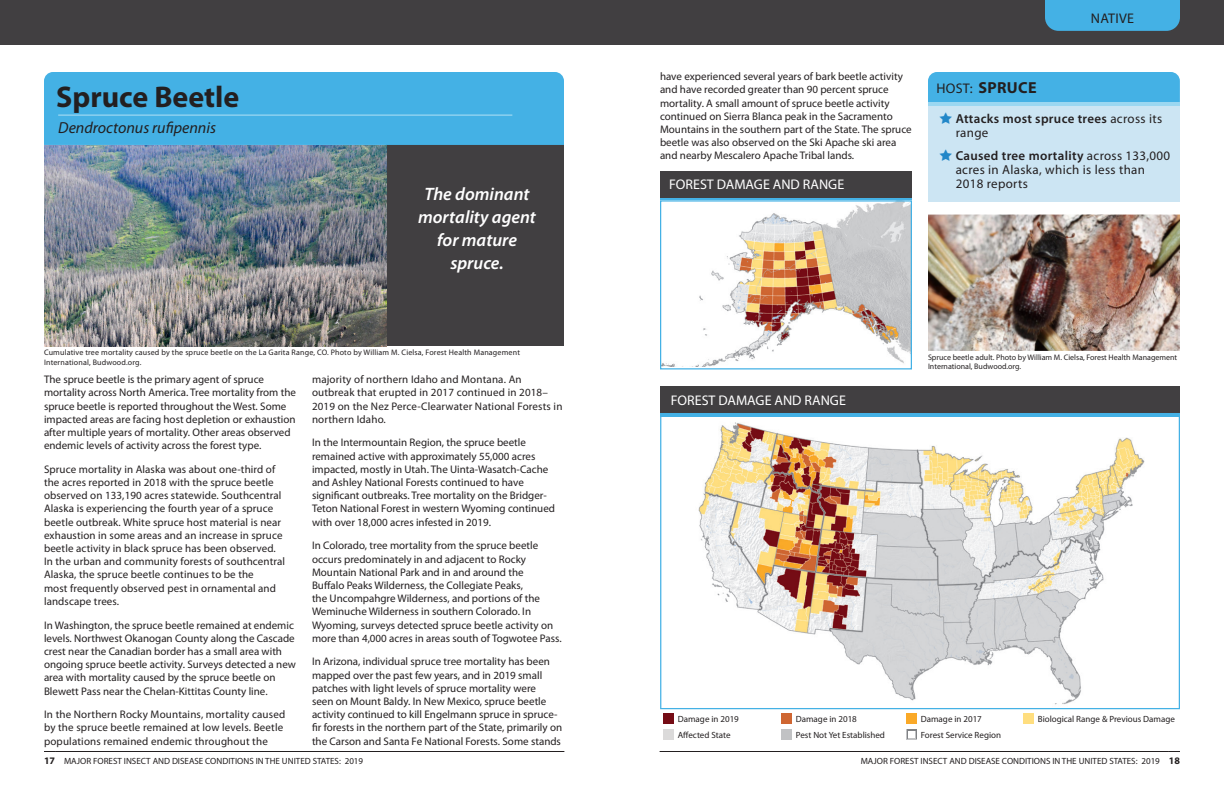
<style>
.page{position:relative;width:1224px;height:792px;background:#fff}
.page>*{position:absolute;margin:0;border:0;box-sizing:border-box;transform-origin:0 0}
.Pest-Disease_Heading{font:700 30px "Myriad Pro";color:#231f20}
.Emphasis_White{font:italic 600 18px/23px "Myriad Pro";color:#fff;text-align:center}
.Scientific_Name{font:italic 16px "Myriad Pro";color:#231f20}
.Host{font:700 16px "Myriad Pro";letter-spacing:.02em;color:#231f20}
.Map_Heading{font:14px "Myriad Pro";color:#fff}
.Pest_Type_Tab{font:14px "Myriad Pro";letter-spacing:.02em;color:#231f20}
.t1{font:13px/14px "Myriad Pro";letter-spacing:.025em;color:#231f20}
.t2{font:600 13px/14px "Myriad Pro";letter-spacing:.025em;color:#231f20}
.Body{font:11px/13.2px "Myriad Pro";color:#231f20}
.t3{font:9px "Myriad Pro";color:#231f20}
.t4{font:8px/9.6px "Myriad Pro";letter-spacing:.015em;color:#231f20}
.s1{font-weight:400;font-size:14px}
.s2{font-weight:400}
.s3{font-weight:600}
.s4{font-weight:700;font-size:10px}
</style>
<div class="page">
<div style="left:0;top:0;width:1224px;height:45px;background:#413f41"></div>
<div style="left:1045px;top:0;width:135px;height:31px;background:#44b1e5"></div>
<div style="left:387px;top:143px;width:177px;height:203px;background:#413f41"></div>
<div style="left:44px;top:72px;width:520px;height:73px;background:#44b1e5"></div>
<hr style="left:58px;top:114px;width:454px;height:2px;background:#9bd7f1">
<div style="left:928px;top:72px;width:252px;height:30px;background:#44b1e5"></div>
<div style="left:928px;top:102px;width:252px;height:100px;background:#cce5f3"></div>
<svg style="left:662px;top:416px;width:516px;height:1px"></svg>
<div style="left:660px;top:386px;width:520px;height:28px;background:#413f41"></div>
<div style="left:663px;top:713px;width:11px;height:11px;background:#750c15"></div>
<div style="left:781px;top:713px;width:11px;height:11px;background:#cf6632"></div>
<div style="left:906px;top:713px;width:11px;height:11px;background:#faa928"></div>
<div style="left:663px;top:729px;width:11px;height:11px;background:#dbdada"></div>
<div style="left:781px;top:729px;width:11px;height:11px;background:#c1c2c4"></div>
<div style="left:1024px;top:713px;width:10px;height:11px;background:#ffde7f"></div>
<svg style="left:906px;top:729px;width:11px;height:11px"></svg>
<svg style="left:907px;top:730px;width:9px;height:9px"></svg>
<div style="left:908px;top:731px;width:7px;height:8px;background:#c1c2c4"></div>
<div style="left:908px;top:731px;width:7px;height:7px;background:#fff"></div>
<hr style="left:928px;top:102px;width:252px;height:4px;background:#9bd7f1">
<div style="left:660px;top:171px;width:252px;height:27px;background:#413f41"></div>
<hr style="left:660px;top:198px;width:252px;height:4px;background:#44b1e5">
<img style="left:698px;top:422px;width:447px;height:283px">
<div style="left:660px;top:414px;width:520px;height:295px;border:1px solid #44b1e5"></div>
<img style="left:928px;top:215px;width:252px;height:136px">
<img style="left:44px;top:145px;width:343px;height:201px">
<img style="left:662px;top:202px;width:248px;height:165px">
<div style="left:660px;top:200px;width:252px;height:169px;border:1px solid #44b1e5"></div>
<hr style="left:55px;top:751px;width:509px;height:1px;background:#231f20">
<hr style="left:660px;top:751px;width:509px;height:1px;background:#231f20">
<h1 class="Pest-Disease_Heading" style="left:56px;top:77px;width:185px">Spruce Beetle</h1>
<h2 class="Scientific_Name" style="left:58px;top:118px;width:159px">Dendroctonus rufipennis</h2>
<p class="Emphasis_White" style="left:418px;top:182px;width:119px">The dominant mortality agent for mature spruce.</p>
<p class="Body" style="left:660px;top:70px;width:253px">have experienced several years of bark beetle activity and have recorded greater than 90 percent spruce mortality. A small amount of spruce beetle activity continued on Sierra Blanca peak in the Sacramento Mountains in the southern part of the State. The spruce beetle was also observed on the Ski Apache ski area and nearby Mescalero Apache Tribal lands.</p>
<h1 class="Map_Heading" style="left:669px;top:175px;width:177px">FOREST DAMAGE AND RANGE</h1>
<h2 class="Host" style="left:936px;top:77px;width:102px"><span class="s1">HOST:</span> SPRUCE</h2>
<h1 class="Pest_Type_Tab" style="left:1091px;top:9px;width:45px">NATIVE</h1>
<p class="t2" style="left:956px;top:112px;width:208px">Attacks most spruce trees <span class="s2">across its range</span></p>
<p class="t1" style="left:956px;top:149px;width:216px"><span class="s3">Caused tree mortality</span> across 133,000 acres in Alaska, which is less than<br>2018 reports</p>
<p class="t4" style="left:44px;top:347px;width:477px">Cumulative tree mortality caused by the spruce beetle on the La Garita Range, CO. Photo by William M. Cielsa, Forest Health Management<br>International, Budwood.org.</p>
<p class="t4" style="left:928px;top:352px;width:251px">Spruce beetle adult. Photo by William M. Cielsa, Forest Health Management<br>International, Budwood.org.</p>
<p class="Body" style="left:44px;top:373px;width:254px">The spruce beetle is the primary agent of spruce mortality across North America. Tree mortality from the spruce beetle is reported throughout the West. Some impacted areas are facing host depletion or exhaustion after multiple years of mortality. Other areas observed endemic levels of activity across the forest type.</p>
<p class="Body" style="left:44px;top:462px;width:243px">Spruce mortality in Alaska was about one-third of the acres reported in 2018 with the spruce beetle observed on 133,190 acres statewide. Southcentral Alaska is experiencing the fourth year of a spruce beetle outbreak. White spruce host material is near exhaustion in some areas and an increase in spruce beetle activity in black spruce has been observed.<br>In the urban and community forests of southcentral Alaska, the spruce beetle continues to be the<br>most frequently observed pest in ornamental and landscape trees.</p>
<p class="Body" style="left:44px;top:618px;width:253px">In Washington, the spruce beetle remained at endemic levels. Northwest Okanogan County along the Cascade crest near the Canadian border has a small area with ongoing spruce beetle activity. Surveys detected a new area with mortality caused by the spruce beetle on Blewett Pass near the Chelan-Kittitas County line.</p>
<p class="Body" style="left:44px;top:708px;width:243px">In the Northern Rocky Mountains, mortality caused by the spruce beetle remained at low levels. Beetle populations remained endemic throughout the</p>
<p class="Body" style="left:312px;top:373px;width:252px">majority of northern Idaho and Montana. An outbreak that erupted in 2017 continued in 2018– 2019 on the Nez Perce-Clearwater National Forests in northern Idaho.</p>
<p class="Body" style="left:312px;top:436px;width:245px">In the Intermountain Region, the spruce beetle remained active with approximately 55,000 acres impacted, mostly in Utah. The Uinta-Wasatch-Cache and Ashley National Forests continued to have significant outbreaks. Tree mortality on the Bridger-Teton National Forest in western Wyoming continued with over 18,000 acres infested in 2019.</p>
<p class="Body" style="left:312px;top:539px;width:251px">In Colorado, tree mortality from the spruce beetle occurs predominately in and adjacent to Rocky Mountain National Park and in and around the<br>Buffalo Peaks Wilderness, the Collegiate Peaks,<br>the Uncompahgre Wilderness, and portions of the Weminuche Wilderness in southern Colorado. In Wyoming, surveys detected spruce beetle activity on more than 4,000 acres in areas south of Togwotee Pass.</p>
<p class="Body" style="left:312px;top:655px;width:252px">In Arizona, individual spruce tree mortality has been mapped over the past few years, and in 2019 small patches with light levels of spruce mortality were<br>seen on Mount Baldy. In New Mexico, spruce beetle activity continued to kill Engelmann spruce in spruce&shy;fir forests in the northern part of the State, primarily on the Carson and Santa Fe National Forests. Some stands</p>
<h1 class="Map_Heading" style="left:671px;top:392px;width:177px">FOREST DAMAGE AND RANGE</h1>
<p class="t3" style="left:678px;top:713px;width:63px">Damage in 2019</p>
<p class="t3" style="left:796px;top:713px;width:63px">Damage in 2018</p>
<p class="t3" style="left:921px;top:713px;width:63px">Damage in 2017</p>
<p class="t3" style="left:1038px;top:713px;width:139px">Biological Range &amp; Previous Damage</p>
<p class="t3" style="left:678px;top:729px;width:54px">Affected State</p>
<p class="t3" style="left:796px;top:729px;width:91px">Pest Not Yet Established</p>
<p class="t3" style="left:921px;top:729px;width:82px">Forest Service Region</p>
<p class="t3" style="left:44px;top:755px;width:321px"><span class="s4">17</span> MAJOR FOREST INSECT AND DISEASE CONDITIONS IN THE UNITED STATES: 2019</p>
<p class="t3" style="left:861px;top:755px;width:321px">MAJOR FOREST INSECT AND DISEASE CONDITIONS IN THE UNITED STATES: 2019 <span class="s4">18</span></p>
</div>
